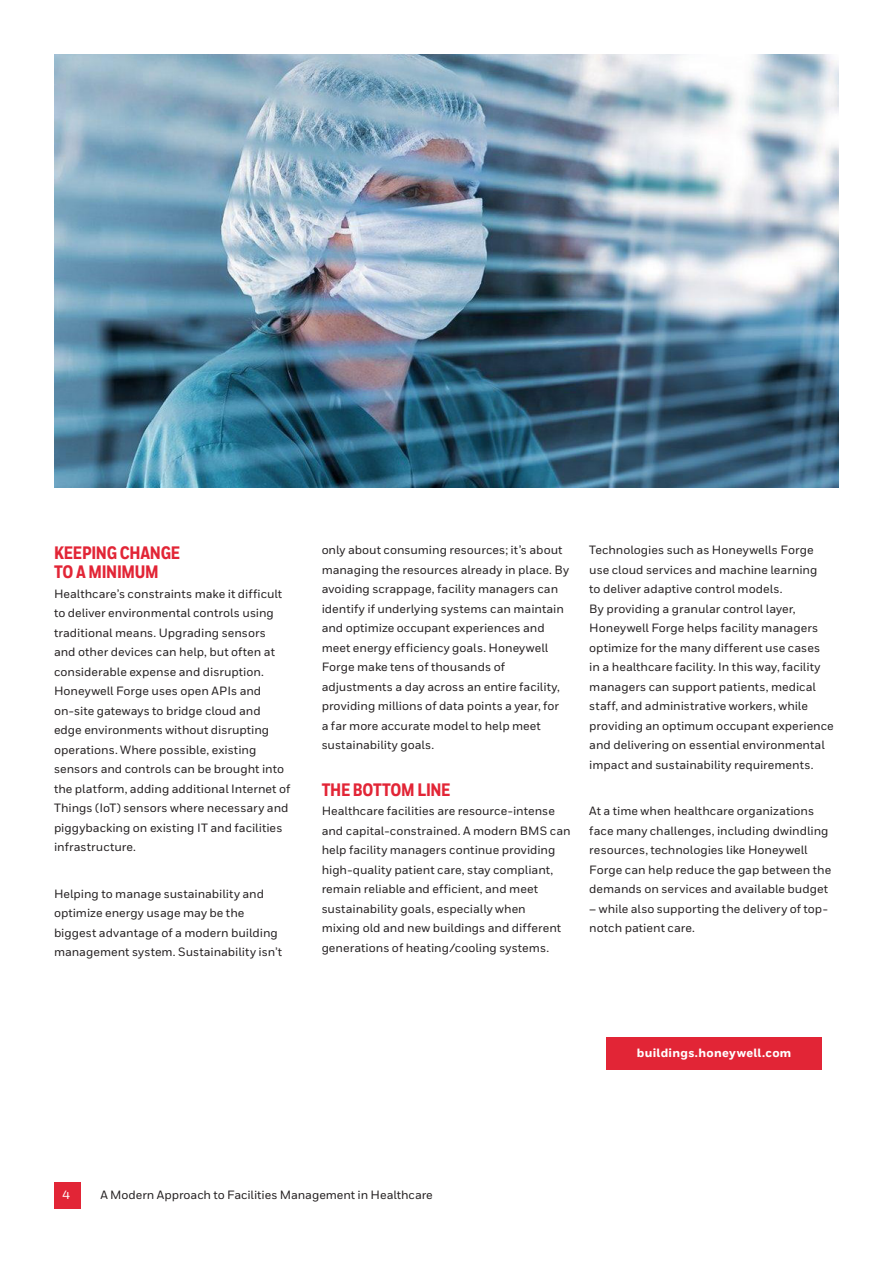
<style>
.page{position:relative;width:893px;height:1263px;background:#fff}
.page>*{position:absolute;margin:0;border:0;box-sizing:border-box;transform-origin:0 0}
.t1{font:800 18px/19.5px "Honeywell Cond";letter-spacing:-.015em;color:#e22536}
.t2{font:500 12px/19.5px "Honeywell Sans";color:#231f20}
.Ad__Body__12_14{font:800 12px "Honeywell Sans";letter-spacing:.025em;color:#fff}
.t3{font:500 12px "Honeywell Sans";color:#fff}
</style>
<div class="page">
<div style="left:54px;top:1183px;width:26px;height:26px;background:#e22536"></div>
<div style="left:606px;top:1037px;width:216px;height:33px;background:#e22536"></div>
<img style="left:54px;top:54px;width:785px;height:434px">
<p class="t1" style="left:54px;top:543px;width:128px">KEEPING CHANGE<br>TO A MINIMUM</p>
<p class="t2" style="left:54px;top:584px;width:238px">Healthcare’s constraints make it difficult to deliver environmental controls using traditional means. Upgrading sensors and other devices can help, but often at considerable expense and disruption.<br>Honeywell Forge uses open APIs and on-site gateways to bridge cloud and edge environments without disrupting operations. Where possible, existing sensors and controls can be brought into the platform, adding additional Internet of Things (IoT) sensors where necessary and piggybacking on existing IT and facilities infrastructure.</p>
<p class="t2" style="left:54px;top:884px;width:230px">Helping to manage sustainability and optimize energy usage may be the biggest advantage of a modern building management system. Sustainability isn’t</p>
<p class="t2" style="left:322px;top:541px;width:249px">only about consuming resources; it’s about managing the resources already in place. By avoiding scrappage, facility managers can identify if underlying systems can maintain and optimize occupant experiences and meet energy efficiency goals. Honeywell Forge make tens of thousands of adjustments a day across an entire facility, providing millions of data points a year, for<br>a far more accurate model to help meet sustainability goals.</p>
<p class="t1" style="left:322px;top:780px;width:130px">THE BOTTOM LINE</p>
<p class="t2" style="left:322px;top:802px;width:250px">Healthcare facilities are resource-intense and capital-constrained. A modern BMS can help facility managers continue providing high-quality patient care, stay compliant, remain reliable and efficient, and meet sustainability goals, especially when<br>mixing old and new buildings and different generations of heating/cooling systems.</p>
<p class="t2" style="left:589px;top:541px;width:246px">Technologies such as Honeywells Forge use cloud services and machine learning<br>to deliver adaptive control models.<br>By providing a granular control layer, Honeywell Forge helps facility managers optimize for the many different use cases in a healthcare facility. In this way, facility managers can support patients, medical staff, and administrative workers, while providing an optimum occupant experience and delivering on essential environmental impact and sustainability requirements.</p>
<p class="t2" style="left:589px;top:802px;width:244px">At a time when healthcare organizations face many challenges, including dwindling resources, technologies like Honeywell Forge can help reduce the gap between the demands on services and available budget</p>
<p class="t2" style="left:589px;top:899px;width:240px">– while also supporting the delivery of top&shy;notch patient care.</p>
<p class="Ad__Body__12_14" style="left:637px;top:1046px;width:156px">buildings.honeywell.com</p>
<p class="t3" style="left:63px;top:1188px;width:9px">4</p>
<p class="t2" style="left:100px;top:1185px;width:334px">A Modern Approach to Facilities Management in Healthcare</p>
</div>
